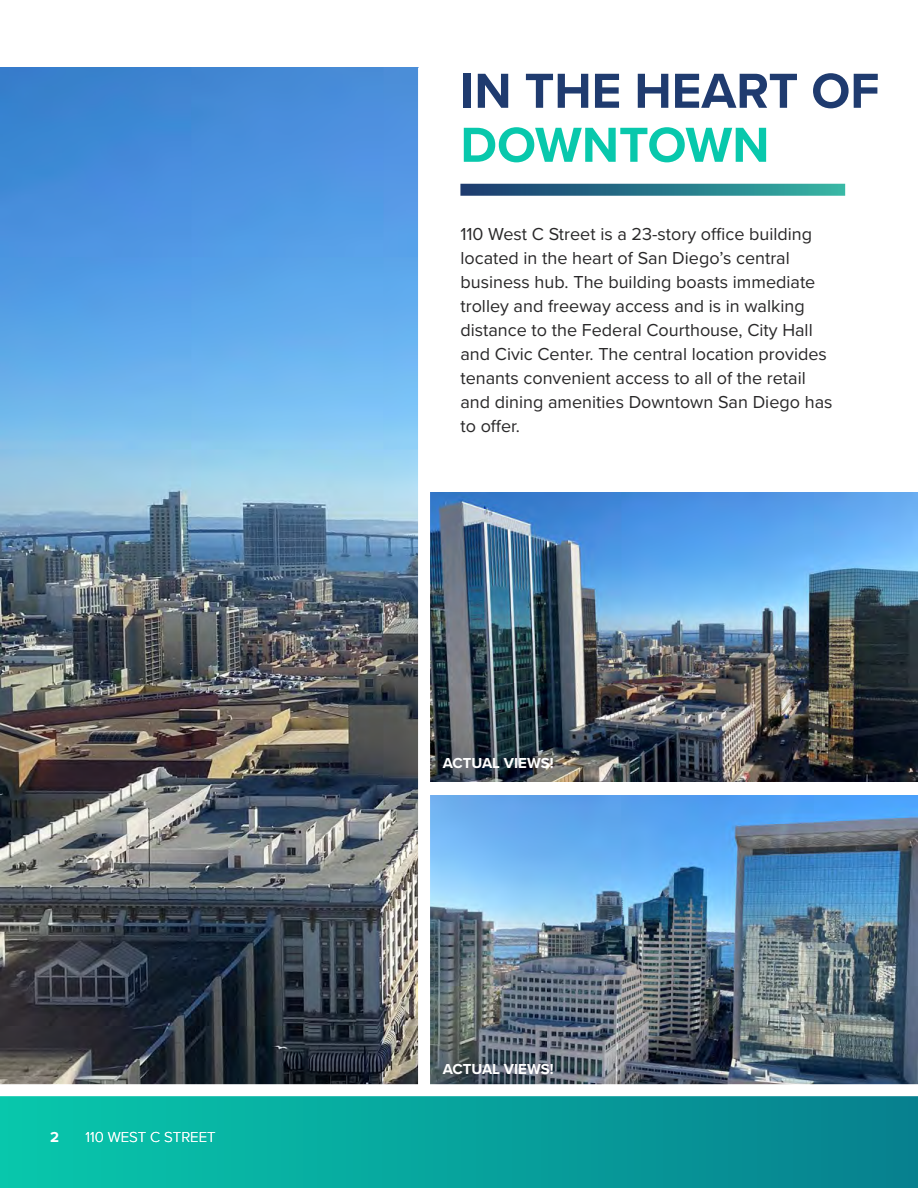
<style>
.page{position:relative;width:918px;height:1188px;background:#fff}
.page>*{position:absolute;margin:0;border:0;box-sizing:border-box;transform-origin:0 0}
.t1{font:700 51px "Proxima Nova";color:#1f3b6f}
.t2{font:700 51px "Proxima Nova";color:#08c8ac}
.t3{font:18px/24px "Proxima Nova";color:#292829}
.t4{font:700 15px "Proxima Nova";color:#fff}
.t5{font:300 15px "Proxima Nova";color:#fff}
</style>
<div class="page">
<div style="left:0;top:1043px;width:918px;height:145px;background:linear-gradient(to right,#08c7ac,#07808e)"></div>
<img style="left:1px;top:68px;width:417px;height:1016px">
<img style="left:430px;top:796px;width:488px;height:288px">
<img style="left:430px;top:493px;width:488px;height:288px">
<div style="left:0;top:1084px;width:918px;height:12px;background:#fff"></div>
<div style="left:418px;top:68px;width:12px;height:1022px;background:#fff"></div>
<svg style="left:460px;top:184px;width:385px;height:12px;background:#2c798b"></svg>
<p class="t4" style="left:50px;top:1125px;width:11px">2</p>
<p class="t5" style="left:86px;top:1126px;width:132px">110 WEST C STREET</p>
<h1 class="t1" style="left:460px;top:53px;width:421px">IN THE HEART OF</h1>
<h1 class="t2" style="left:460px;top:107px;width:311px">DOWNTOWN</h1>
<p class="t3" style="left:460px;top:221px;width:374px">110 West C Street is a 23-story office building located in the heart of San Diego’s central business hub. The building boasts immediate trolley and freeway access and is in walking distance to the Federal Courthouse, City Hall and Civic Center. The central location provides tenants convenient access to all of the retail and dining amenities Downtown San Diego has to offer.</p>
<p class="t4" style="left:443px;top:752px;width:112px">ACTUAL VIEWS!</p>
<p class="t4" style="left:443px;top:1058px;width:112px">ACTUAL VIEWS!</p>
</div>
